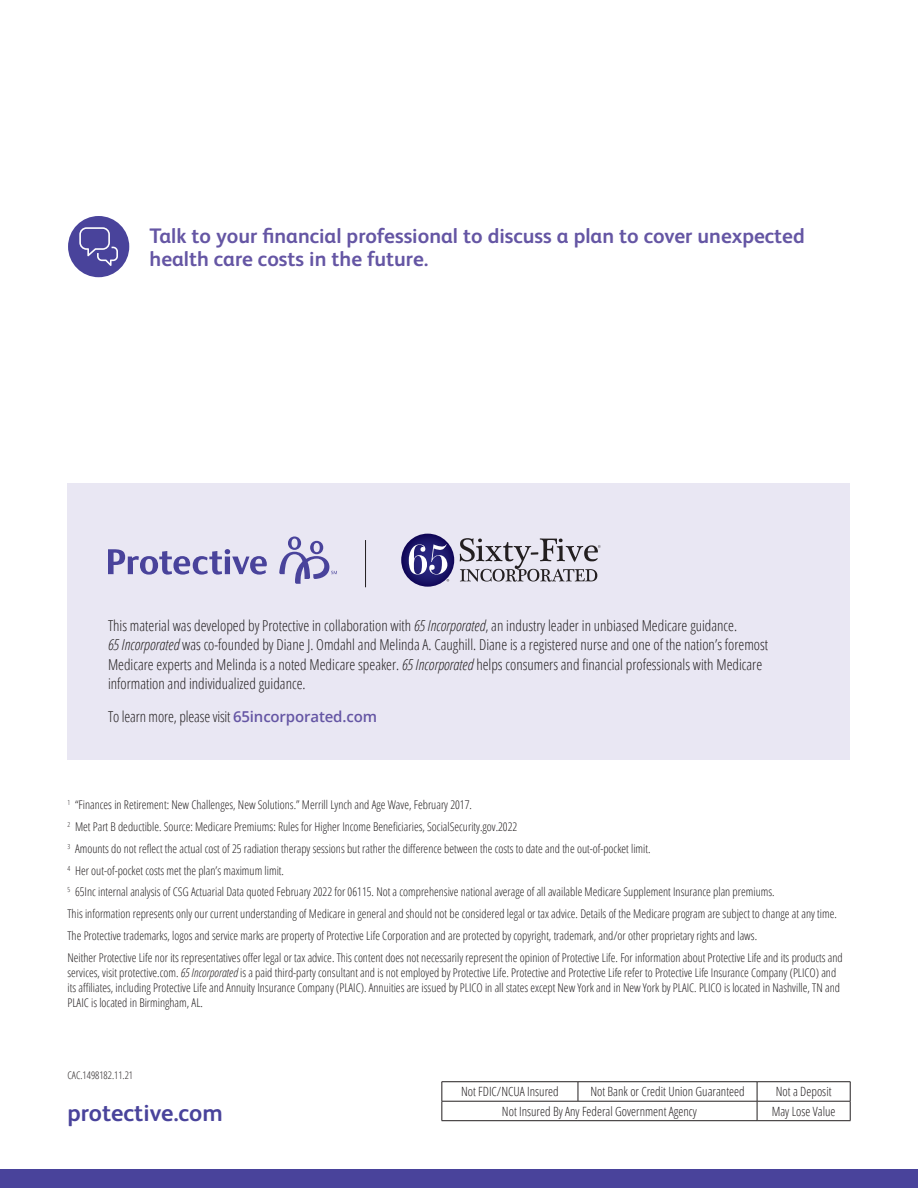
<style>
.page{position:relative;width:918px;height:1188px;background:#fff}
.page>*{position:absolute;margin:0;border:0;box-sizing:border-box;transform-origin:0 0}
.t1{font:700 24px "FS Albert Pro";color:#49439b}
.Call_to_Action{font:700 21px/22.5px "FS Albert Pro";color:#6556a4}
.Disclosure{font:300 condensed 15px/19.5px "Open Sans";color:#231f20}
.t2{font:300 condensed 12.75px "Open Sans";color:#231f20}
.Disclosures{font:300 condensed 12px/15px "Open Sans";color:#231f20}
.form_number{font:300 condensed 10.5px "Open Sans";color:#231f20}
.s1{font-style:italic}
.s2{font-weight:600;font-stretch:normal;color:#6556a4}
</style>
<div class="page">
<div style="left:68px;top:483px;width:782px;height:277px;background:#e9e7f3"></div>
<div style="left:0;top:1170px;width:918px;height:18px;background:#49439b"></div>
<div style="left:68px;top:216px;width:61px;height:61px;background:#49439b;border-radius:50%"></div>
<svg style="left:401px;top:534px;width:53px;height:53px"></svg>
<svg style="left:460px;top:538px;width:141px;height:44px"></svg>
<svg style="left:409px;top:544px;width:40px;height:38px;background:#5d5a97"></svg>
<hr style="left:365px;top:540px;width:1px;height:47px;background:#231f20">
<svg style="left:279px;top:536px;width:58px;height:48px"></svg>
<svg style="left:108px;top:549px;width:159px;height:26px"></svg>
<hr style="left:442px;top:1081px;width:136px;height:1px;background:#231f20">
<hr style="left:578px;top:1081px;width:179px;height:1px;background:#231f20">
<svg style="left:578px;top:1082px;width:1px;height:19px"></svg>
<hr style="left:757px;top:1081px;width:94px;height:1px;background:#231f20">
<hr style="left:442px;top:1101px;width:136px;height:1px;background:#231f20">
<svg style="left:442px;top:1082px;width:1px;height:38px"></svg>
<hr style="left:578px;top:1101px;width:179px;height:1px;background:#231f20">
<hr style="left:757px;top:1101px;width:94px;height:1px;background:#231f20">
<svg style="left:757px;top:1082px;width:1px;height:38px"></svg>
<svg style="left:850px;top:1082px;width:1px;height:38px"></svg>
<hr style="left:442px;top:1120px;width:136px;height:1px;background:#231f20">
<hr style="left:578px;top:1120px;width:179px;height:1px;background:#231f20">
<hr style="left:757px;top:1120px;width:94px;height:1px;background:#231f20">
<svg style="left:79px;top:227px;width:39px;height:39px"></svg>
<p class="Call_to_Action" style="left:150px;top:224px;width:657px">Talk to your financial professional to discuss a plan to cover unexpected health care costs in the future.</p>
<p class="Disclosure" style="left:108px;top:615px;width:662px">This material was developed by Protective in collaboration with <span class="s1">65 Incorporated</span>, an industry leader in unbiased Medicare guidance.<br><span class="s1">65 Incorporated</span> was co-founded by Diane J. Omdahl and Melinda A. Caughill. Diane is a registered nurse and one of the nation’s foremost Medicare experts and Melinda is a noted Medicare speaker. <span class="s1">65 Incorporated</span> helps consumers and financial professionals with Medicare information and individualized guidance.</p>
<p class="Disclosure" style="left:108px;top:706px;width:271px">To learn more, please visit <span class="s2">65incorporated.com</span></p>
<p class="Disclosures" style="left:68px;top:797px;width:406px"><sup>1</sup> “Finances in Retirement: New Challenges, New Solutions.” Merrill Lynch and Age Wave, February 2017.</p>
<p class="Disclosures" style="left:68px;top:819px;width:451px"><sup>2</sup> Met Part B deductible. Source: Medicare Premiums: Rules for Higher Income Beneficiaries, SocialSecurity.gov.2022</p>
<p class="Disclosures" style="left:68px;top:841px;width:585px"><sup>3</sup> Amounts do not reflect the actual cost of 25 radiation therapy sessions but rather the difference between the costs to date and the out-of-pocket limit.</p>
<p class="Disclosures" style="left:68px;top:862px;width:218px"><sup>4</sup> Her out-of-pocket costs met the plan’s maximum limit.</p>
<p class="Disclosures" style="left:68px;top:884px;width:709px"><sup>5</sup> 65Inc internal analysis of CSG Actuarial Data quoted February 2022 for 06115. Not a comprehensive national average of all available Medicare Supplement Insurance plan premiums.</p>
<p class="Disclosures" style="left:68px;top:906px;width:771px">This information represents only our current understanding of Medicare in general and should not be considered legal or tax advice. Details of the Medicare program are subject to change at any time.</p>
<p class="Disclosures" style="left:68px;top:928px;width:691px">The Protective trademarks, logos and service marks are property of Protective Life Corporation and are protected by copyright, trademark, and/or other proprietary rights and laws.</p>
<p class="Disclosures" style="left:68px;top:949px;width:777px">Neither Protective Life nor its representatives offer legal or tax advice. This content does not necessarily represent the opinion of Protective Life. For information about Protective Life and its products and services, visit protective.com. <span class="s1">65 Incorporated</span> is a paid third-party consultant and is not employed by Protective Life. Protective and Protective Life refer to Protective Life Insurance Company (PLICO) and its affiliates, including Protective Life and Annuity Insurance Company (PLAIC). Annuities are issued by PLICO in all states except New York and in New York by PLAIC. PLICO is located in Nashville, TN and PLAIC is located in Birmingham, AL.</p>
<p class="form_number" style="left:68px;top:1068px;width:67px">CAC.1498182.11.21</p>
<p class="t1" style="left:68px;top:1096px;width:157px">protective.com</p>
<p class="t2" style="left:461px;top:1083px;width:99px">Not FDIC/NCUA Insured</p>
<p class="t2" style="left:590px;top:1083px;width:156px">Not Bank or Credit Union Guaranteed</p>
<p class="t2" style="left:776px;top:1083px;width:57px">Not a Deposit</p>
<p class="t2" style="left:502px;top:1103px;width:197px">Not Insured By Any Federal Government Agency</p>
<p class="t2" style="left:772px;top:1103px;width:65px">May Lose Value</p>
</div>
